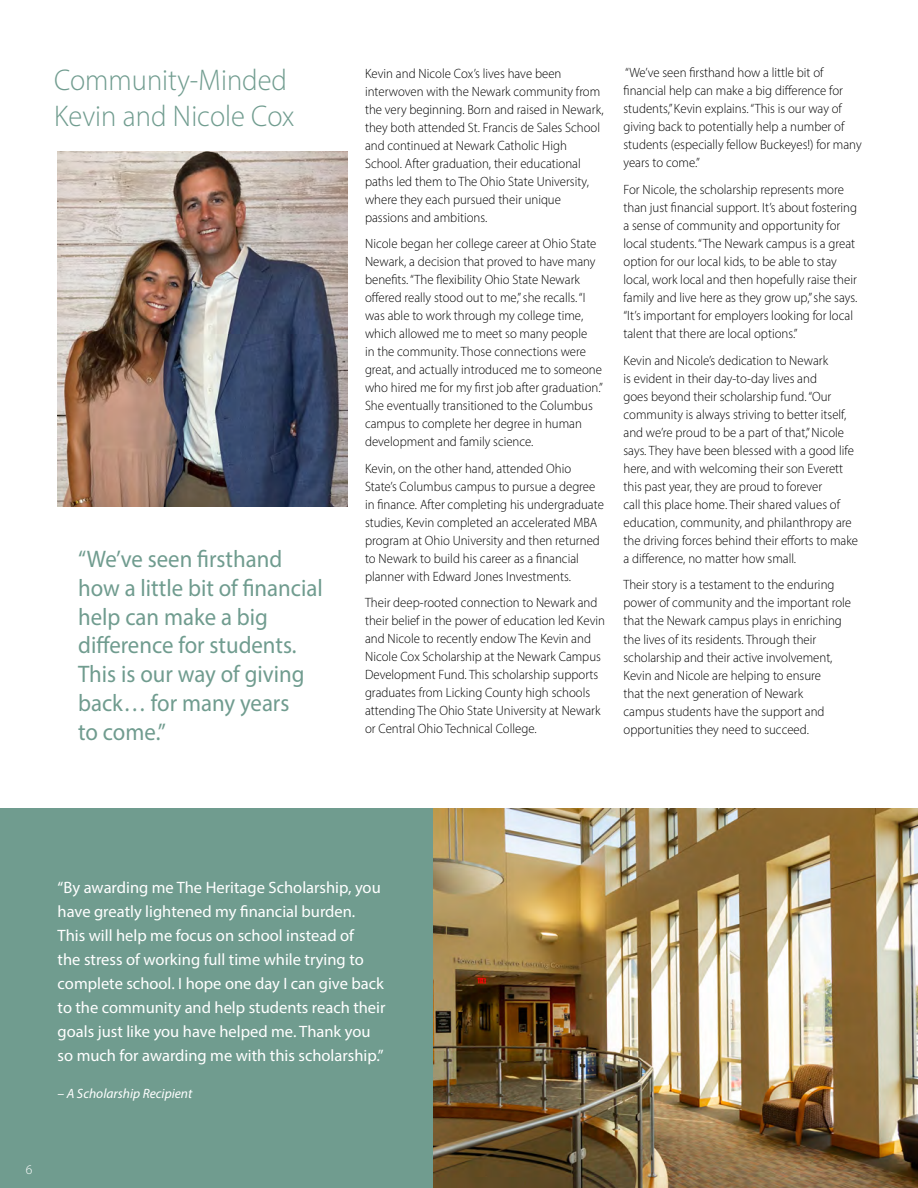
<style>
.page{position:relative;width:918px;height:1188px;background:#fff}
.page>*{position:absolute;margin:0;border:0;box-sizing:border-box;transform-origin:0 0}
.t1{font:300 30px/36px "Myriad Pro";color:#709c8f;scale:.95 1}
.t2{font:24px/28.8px "Myriad Pro";color:#709c8f;scale:.95 1}
.t3{font:16.5px/24px "Myriad Pro";color:#fff}
.t4{font:300 13.5px/18px "Myriad Pro";color:#000;scale:.95 1}
.t5{font:italic 13.5px "Myriad Pro";color:#fff}
.t6{font:300 13.5px "Myriad Pro";color:#fff}
</style>
<div class="page">
<div style="left:0;top:808px;width:459px;height:380px;background:#709c8f"></div>
<img style="left:58px;top:151px;width:289px;height:356px">
<img style="left:433px;top:808px;width:485px;height:380px">
<h1 class="t1" style="left:54px;top:62px;width:255px">Community-Minded<br>Kevin and Nicole Cox</h1>
<h2 class="t2" style="left:78px;top:544px;width:259px">“We’ve seen firsthand how a little bit of financial help can make a big difference for students.<br>This is our way of giving back… for many years<br>to come.”</h2>
<p class="t4" style="left:365px;top:64px;width:253px">Kevin and Nicole Cox’s lives have been interwoven with the Newark community from the very beginning. Born and raised in Newark, they both attended St. Francis de Sales School and continued at Newark Catholic High School. After graduation, their educational paths led them to The Ohio State University, where they each pursued their unique passions and ambitions.</p>
<p class="t4" style="left:365px;top:235px;width:252px">Nicole began her college career at Ohio State Newark, a decision that proved to have many benefits. “The flexibility Ohio State Newark offered really stood out to me,” she recalls. “I was able to work through my college time, which allowed me to meet so many people<br>in the community. Those connections were great, and actually introduced me to someone who hired me for my first job after graduation.” She eventually transitioned to the Columbus campus to complete her degree in human development and family science.</p>
<p class="t4" style="left:365px;top:459px;width:253px">Kevin, on the other hand, attended Ohio State’s Columbus campus to pursue a degree in finance. After completing his undergraduate studies, Kevin completed an accelerated MBA program at Ohio University and then returned to Newark to build his career as a financial planner with Edward Jones Investments.</p>
<p class="t4" style="left:365px;top:594px;width:254px">Their deep-rooted connection to Newark and their belief in the power of education led Kevin and Nicole to recently endow The Kevin and Nicole Cox Scholarship at the Newark Campus Development Fund. This scholarship supports graduates from Licking County high schools attending The Ohio State University at Newark or Central Ohio Technical College.</p>
<p class="t4" style="left:624px;top:64px;width:252px">“We’ve seen firsthand how a little bit of financial help can make a big difference for students,” Kevin explains. “This is our way of giving back to potentially help a number of students (especially fellow Buckeyes!) for many years to come.”</p>
<p class="t4" style="left:624px;top:180px;width:248px">For Nicole, the scholarship represents more than just financial support. It’s about fostering a sense of community and opportunity for local students. “The Newark campus is a great option for our local kids, to be able to stay local, work local and then hopefully raise their family and live here as they grow up,” she says. “It’s important for employers looking for local talent that there are local options.”</p>
<p class="t4" style="left:624px;top:351px;width:248px">Kevin and Nicole’s dedication to Newark<br>is evident in their day-to-day lives and<br>goes beyond their scholarship fund. “Our community is always striving to better itself, and we’re proud to be a part of that,” Nicole says. They have been blessed with a good life here, and with welcoming their son Everett this past year, they are proud to forever<br>call this place home. Their shared values of education, community, and philanthropy are the driving forces behind their efforts to make a difference, no matter how small.</p>
<p class="t4" style="left:624px;top:576px;width:241px">Their story is a testament to the enduring power of community and the important role that the Newark campus plays in enriching the lives of its residents. Through their scholarship and their active involvement, Kevin and Nicole are helping to ensure<br>that the next generation of Newark<br>campus students have the support and opportunities they need to succeed.</p>
<p class="t3" style="left:58px;top:875px;width:329px">“By awarding me The Heritage Scholarship, you have greatly lightened my financial burden.<br>This will help me focus on school instead of<br>the stress of working full time while trying to complete school. I hope one day I can give back to the community and help students reach their goals just like you have helped me. Thank you so much for awarding me with this scholarship.”</p>
<p class="t5" style="left:58px;top:1085px;width:136px">– A Scholarship Recipient</p>
<p class="t6" style="left:26px;top:1162px;width:8px">6</p>
</div>
